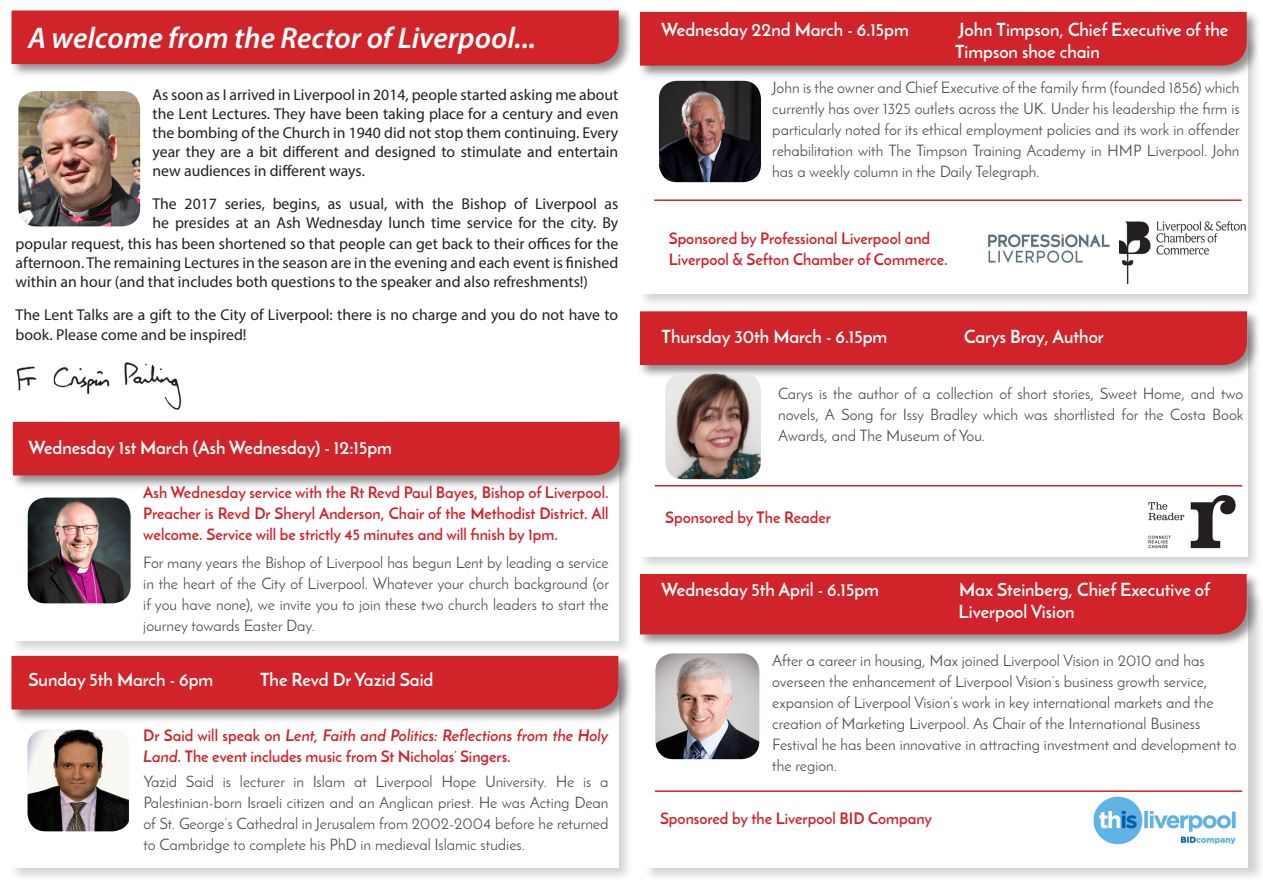
<style>
.page{position:relative;width:1263px;height:893px;background:#fff}
.page>*{position:absolute;margin:0;border:0;box-sizing:border-box;transform-origin:0 0}
.t1{font:italic 600 30px "Myriad Pro";color:#fff}
.t2{font:700 18px/21.6px "Josefin Sans";color:#fff}
.t3{font:15.75px/21px "Josefin Sans";color:#4b4c4d;text-align:justify}
.t4{font:15.75px/18.9px "Myriad Pro";color:#231f20;text-align:justify}
.t5{font:700 15.75px/21px "Josefin Sans";color:#d2222a}
.s1{font-style:italic}
</style>
<div class="page">
<img style="left:16px;top:362px;width:166px;height:48px">
<div style="left:638px;top:34px;width:623px;height:274px;background:#231f20;opacity:.2"></div>
<div style="left:640px;top:36px;width:607px;height:258px;background:#fff"></div>
<div style="left:9px;top:8px;width:624px;height:70px;background:#231f20;opacity:.5"></div>
<div style="left:12px;top:11px;width:607px;height:53px;background:#d1232a"></div>
<div style="left:11px;top:431px;width:622px;height:224px;background:#231f20;opacity:.2"></div>
<div style="left:13px;top:433px;width:606px;height:208px;background:#fff"></div>
<div style="left:11px;top:420px;width:623px;height:69px;background:#231f20;opacity:.5"></div>
<div style="left:13px;top:422px;width:607px;height:53px;background:#d1232a"></div>
<img style="left:18px;top:91px;width:122px;height:135px">
<img style="left:28px;top:498px;width:103px;height:105px">
<div style="left:9px;top:670px;width:624px;height:212px;background:#231f20;opacity:.2"></div>
<div style="left:11px;top:672px;width:608px;height:196px;background:#fff"></div>
<div style="left:9px;top:654px;width:624px;height:69px;background:#231f20;opacity:.5"></div>
<div style="left:11px;top:656px;width:607px;height:53px;background:#d1232a"></div>
<img style="left:28px;top:729px;width:101px;height:102px">
<div style="left:638px;top:10px;width:623px;height:70px;background:#231f20;opacity:.5"></div>
<div style="left:640px;top:12px;width:607px;height:54px;background:#d1232a"></div>
<img style="left:659px;top:81px;width:102px;height:101px">
<img style="left:1119px;top:222px;width:126px;height:61px">
<img style="left:988px;top:234px;width:122px;height:29px">
<hr style="left:654px;top:199px;width:587px;height:2px;background:#d1232a">
<div style="left:638px;top:324px;width:623px;height:247px;background:#231f20;opacity:.2"></div>
<div style="left:640px;top:326px;width:607px;height:230px;background:#fff"></div>
<div style="left:638px;top:309px;width:623px;height:70px;background:#231f20;opacity:.5"></div>
<div style="left:640px;top:311px;width:607px;height:54px;background:#d1232a"></div>
<hr style="left:655px;top:485px;width:587px;height:1px;background:#d1232a">
<img style="left:1148px;top:494px;width:88px;height:55px">
<img style="left:665px;top:373px;width:96px;height:106px">
<div style="left:644px;top:589px;width:619px;height:293px;background:#231f20;opacity:.2"></div>
<div style="left:642px;top:591px;width:605px;height:277px;background:#fff"></div>
<img style="left:1093px;top:790px;width:150px;height:55px">
<div style="left:638px;top:572px;width:623px;height:77px;background:#231f20;opacity:.5"></div>
<div style="left:640px;top:574px;width:607px;height:60px;background:#d1232a"></div>
<hr style="left:655px;top:790px;width:587px;height:2px;background:#d1232a">
<img style="left:655px;top:653px;width:104px;height:106px">
<p class="t1" style="left:28px;top:19px;width:509px">A welcome from the Rector of Liverpool...</p>
<p class="t4" style="left:153px;top:85px;width:467px">As soon as I arrived in Liverpool in 2014, people started asking me about the Lent Lectures. They have been taking place for a century and even the bombing of the Church in 1940 did not stop them continuing. Every year they are a bit different and designed to stimulate and entertain new audiences in different ways.</p>
<p class="t4" style="left:153px;top:194px;width:467px">The 2017 series, begins, as usual, with the Bishop of Liverpool as he presides at an Ash Wednesday lunch time service for the city. By</p>
<p class="t4" style="left:16px;top:234px;width:604px">popular request, this has been shortened so that people can get back to their offices for the afternoon. The remaining Lectures in the season are in the evening and each event is finished within an hour (and that includes both questions to the speaker and also refreshments!)</p>
<p class="t4" style="left:16px;top:305px;width:604px;line-height:19.8px">The Lent Talks are a gift to the City of Liverpool: there is no charge and you do not have to book. Please come and be inspired!</p>
<p class="t2" style="left:28px;top:437px;width:365px">Wednesday 1st March (Ash Wednesday) - 12:15pm</p>
<p class="t5" style="left:143px;top:482px;width:467px;text-align:justify">Ash Wednesday service with the Rt Revd Paul Bayes, Bishop of Liverpool.<br>Preacher is Revd Dr Sheryl Anderson, Chair of the Methodist District. All welcome. Service will be strictly 45 minutes and will finish by 1pm.</p>
<p class="t3" style="left:143px;top:552px;width:467px">For many years the Bishop of Liverpool has begun Lent by leading a service in the heart of the City of Liverpool. Whatever your church background (or if you have none), we invite you to join these two church leaders to start the journey towards Easter Day.</p>
<p class="t2" style="left:28px;top:668px;width:186px">Sunday 5th March - 6pm</p>
<p class="t2" style="left:260px;top:668px;width:175px">The Revd Dr Yazid Said</p>
<p class="t5" style="left:143px;top:725px;width:467px">Dr Said will speak on <span class="s1">Lent, Faith and Politics: Reflections from the Holy<br>Land</span>. The event includes music from St Nicholas’ Singers.</p>
<p class="t3" style="left:143px;top:771px;width:466px">Yazid Said is lecturer in Islam at Liverpool Hope University. He is a Palestinian-born Israeli citizen and an Anglican priest. He was Acting Dean of St. George’s Cathedral in Jerusalem from 2002-2004 before he returned to Cambridge to complete his PhD in medieval Islamic studies.</p>
<p class="t2" style="left:661px;top:19px;width:249px">Wednesday 22nd March - 6.15pm</p>
<p class="t2" style="left:955px;top:19px;width:275px">John Timpson, Chief Executive of the<br>Timpson shoe chain</p>
<p class="t3" style="left:772px;top:76px;width:469px">John is the owner and Chief Executive of the family firm (founded 1856) which currently has over 1325 outlets across the UK. Under his leadership the firm is particularly noted for its ethical employment policies and its work in offender rehabilitation with The Timpson Training Academy in HMP Liverpool. John has a weekly column in the Daily Telegraph.</p>
<p class="t5" style="left:669px;top:228px;width:280px">Sponsored by Professional Liverpool and<br>Liverpool &amp; Sefton Chamber of Commerce.</p>
<p class="t2" style="left:661px;top:326px;width:228px">Thursday 30th March - 6.15pm</p>
<p class="t2" style="left:964px;top:326px;width:141px">Carys Bray, Author</p>
<p class="t3" style="left:778px;top:383px;width:467px">Carys is the author of a collection of short stories, Sweet Home, and two novels, A Song for Issy Bradley which was shortlisted for the Costa Book Awards, and The Museum of You.</p>
<p class="t5" style="left:665px;top:507px;width:167px">Sponsored by The Reader</p>
<p class="t2" style="left:661px;top:579px;width:219px">Wednesday 5th April - 6.15pm</p>
<p class="t2" style="left:959px;top:579px;width:253px">Max Steinberg, Chief Executive of<br>Liverpool Vision</p>
<p class="t3" style="left:772px;top:650px;width:466px;text-align:left">After a career in housing, Max joined Liverpool Vision in 2010 and has overseen the enhancement of Liverpool Vision’s business growth service, expansion of Liverpool Vision’s work in key international markets and the creation of Marketing Liverpool. As Chair of the International Business Festival he has been innovative in attracting investment and development to the region.</p>
<p class="t5" style="left:660px;top:808px;width:274px">Sponsored by the Liverpool BID Company</p>
</div>
